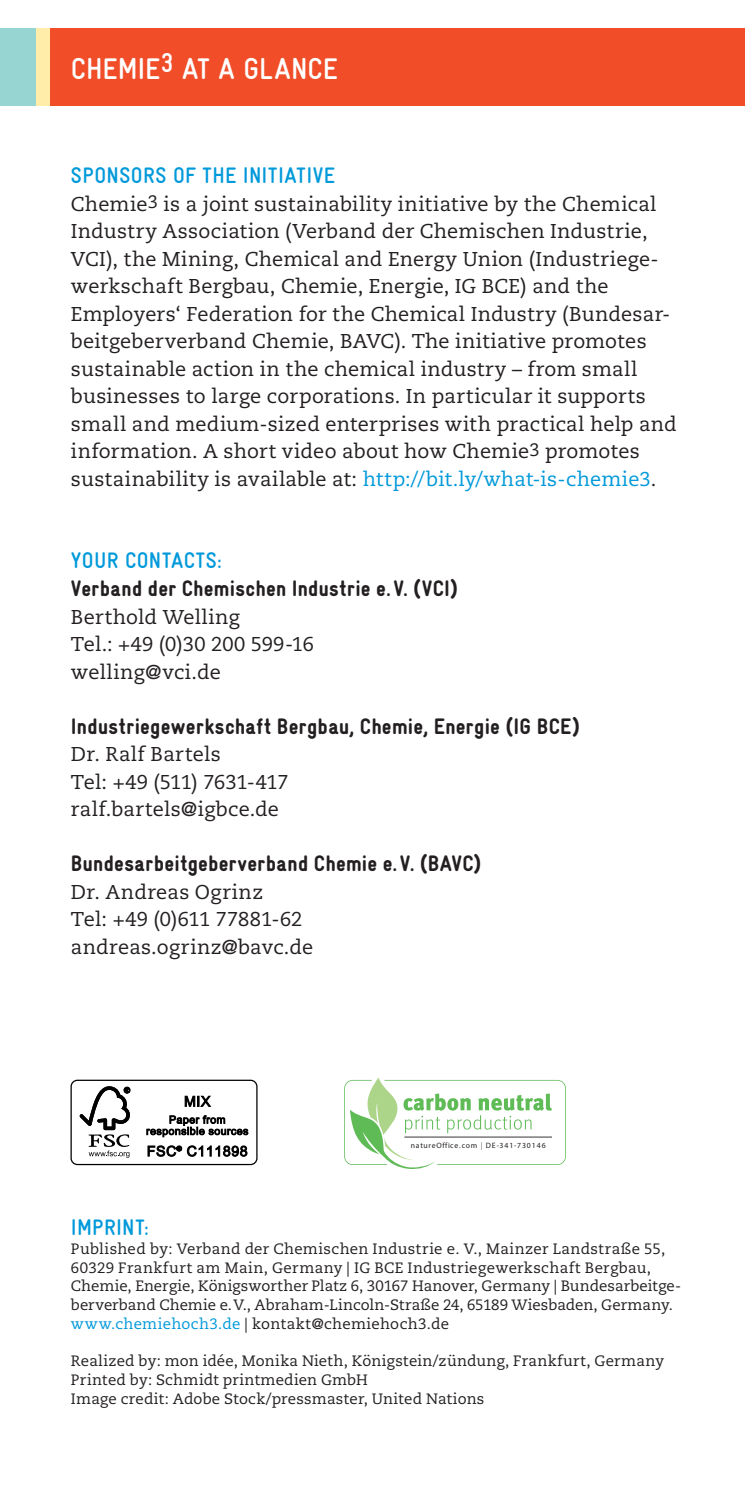
<style>
.page{position:relative;width:745px;height:1489px;background:#fff}
.page>*{position:absolute;margin:0;border:0;box-sizing:border-box;transform-origin:0 0}
.t1{font:700 condensed 30px "Gravur";letter-spacing:-.005em;color:#fff}
.t2{font:22.5px "Gravur Condensed Black CE";letter-spacing:.015em;color:#231f20}
.t3{font:700 condensed 22.5px "Gravur";letter-spacing:.02em;color:#0099da}
.t4{font:20px/27.5px "Caecilia LT Std";letter-spacing:.01em;color:#231f20}
.t5{font:15px/18.8px "Caecilia LT Std";letter-spacing:.015em;color:#231f20}
.t6{font:7.75px "DejaVu Sans";letter-spacing:.1em;color:#231f20}
.s1{font-size:18px}
.s2{color:#0099da}
.s3{color:#5e6061}
</style>
<div class="page">
<div style="left:0;top:28px;width:744px;height:78px;background:#f04d28"></div>
<div style="left:35px;top:28px;width:15px;height:78px;background:#ffeda9"></div>
<div style="left:0;top:28px;width:35px;height:78px;background:#96d5d2"></div>
<svg style="left:344px;top:1077px;width:221px;height:92px"></svg>
<div style="left:70px;top:1079px;width:187px;height:86px;border:1px solid #000;border-radius:6px"></div>
<svg style="left:79px;top:1086px;width:51px;height:71px"></svg>
<svg style="left:184px;top:1095px;width:27px;height:12px"></svg>
<svg style="left:146px;top:1115px;width:102px;height:22px"></svg>
<svg style="left:147px;top:1145px;width:100px;height:11px"></svg>
<h1 class="t1" style="left:71px;top:52px;width:268px">CHEMIE<sup>3</sup> AT A GLANCE</h1>
<p class="t3" style="left:71px;top:163px;width:266px">SPONSORS OF THE INITIATIVE</p>
<p class="t4" style="left:71px;top:190px;width:607px">Chemie<span class="s1">3</span> is a joint sustainability initiative by the Chemical Industry Association (Verband der Chemischen Industrie, VCI), the Mining, Chemical and Energy Union (Industriege&shy;werkschaft Bergbau, Chemie, Energie, IG BCE) and the Employers‘ Federation for the Chemical Industry (Bundesar&shy;beitgeberverband Chemie, BAVC). The initiative promotes sustainable action in the chemical industry – from small businesses to large corporations. In particular it supports small and medium-sized enterprises with practical help and information. A short video about how Chemie<span class="s1">3</span> promotes sustainability is available at: <span class="s2">http://bit.ly/what-is-chemie3</span>.</p>
<p class="t3" style="left:71px;top:548px;width:152px">YOUR CONTACTS:</p>
<p class="t2" style="left:71px;top:575px;width:388px">Verband der Chemischen Industrie e.V. (VCI)</p>
<p class="t4" style="left:71px;top:603px;width:244px">Berthold Welling<br>Tel.: +49 (0)30 200 599-16 welling@vci.de</p>
<p class="t2" style="left:71px;top:713px;width:510px">Industriegewerkschaft Bergbau, Chemie, Energie (IG BCE)</p>
<p class="t4" style="left:71px;top:740px;width:219px">Dr. Ralf Bartels<br>Tel: +49 (511) 7631-417 ralf.bartels@igbce.de</p>
<p class="t2" style="left:71px;top:850px;width:412px">Bundesarbeitgeberverband Chemie e.V. (BAVC)</p>
<p class="t4" style="left:71px;top:878px;width:244px">Dr. Andreas Ogrinz<br>Tel: +49 (0)611 77881-62 andreas.ogrinz@bavc.de</p>
<p class="t6" style="left:410px;top:1140px;width:136px">natureOffice.com <span class="s3">|</span> DE-341-730146</p>
<p class="t3" style="left:71px;top:1214px;width:79px">IMPRINT:</p>
<p class="t5" style="left:71px;top:1239px;width:611px">Published by: Verband der Chemischen Industrie e. V., Mainzer Landstraße 55, 60329 Frankfurt am Main, Germany | IG BCE Industriegewerkschaft Bergbau, Chemie, Energie, Königsworther Platz 6, 30167 Hanover, Germany | Bundesarbeitge&shy;berverband Chemie e.V., Abraham-Lincoln-Straße 24, 65189 Wiesbaden, Germany. <span class="s2">www.chemiehoch3.de</span> | kontakt@chemiehoch3.de</p>
<p class="t5" style="left:71px;top:1351px;width:594px">Realized by: mon idée, Monika Nieth, Königstein/zündung, Frankfurt, Germany<br>Printed by: Schmidt printmedien GmbH<br>Image credit: Adobe Stock/pressmaster, United Nations</p>
</div>
